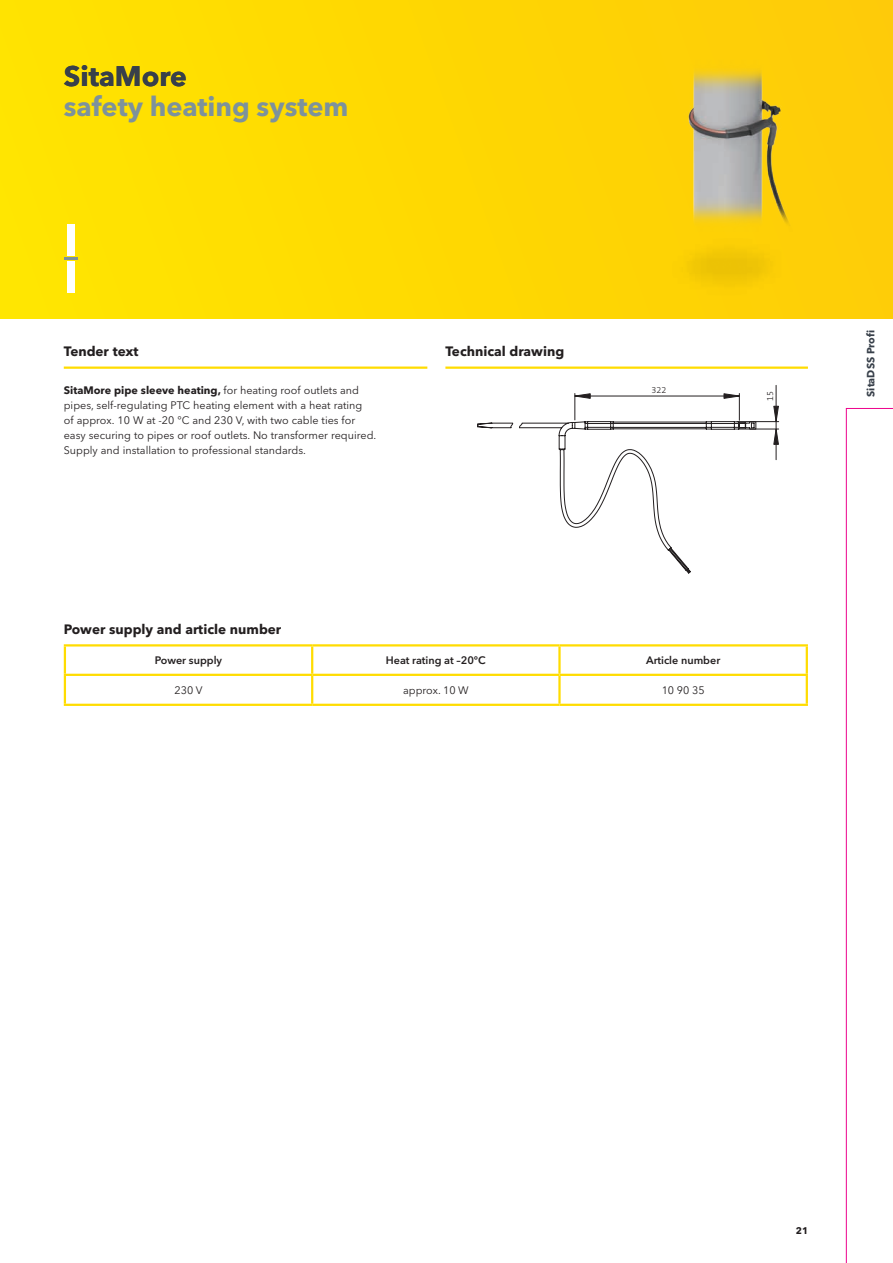
<style>
.page{position:relative;width:893px;height:1263px;background:#fff}
.page>*{position:absolute;margin:0;border:0;box-sizing:border-box;transform-origin:0 0}
.t1{font:700 28.05px "Avenir Next W1 G";color:#38404a}
.t2{font:700 27px "Avenir Next W1 G";color:#7d929c}
.t3{font:700 13.5px "Avenir Next W1 G";color:#231f20}
.t4{font:10.8px/15px "Avenir Next W1 G";color:#231f20}
.t5{font:600 10.8px "Avenir Next W1 G";color:#231f20}
.t6{font:700 10.5px "Avenir Next W1 G";color:#38404a}
.t7{font:700 9.6px "Avenir Next W1 G";color:#231f20}
.t8{font:300 9px "The Sans B3";color:#231f20}
.s1{font-weight:700}
</style>
<div class="page">
<div style="left:0;top:0;width:893px;height:319px;background:#ffda01"></div>
<hr style="left:737px;top:421px;width:42px;height:1px;background:#231f20">
<hr style="left:739px;top:429px;width:40px;height:1px;background:#231f20">
<hr style="left:776px;top:385px;width:1px;height:37px;background:#231f20">
<hr style="left:776px;top:422px;width:1px;height:38px;background:#231f20">
<svg style="left:477px;top:393px;width:279px;height:180px"></svg>
<svg style="left:773px;top:406px;width:6px;height:16px"></svg>
<svg style="left:773px;top:428px;width:6px;height:17px"></svg>
<img style="left:679px;top:48px;width:192px;height:271px">
<hr style="left:64px;top:366px;width:363px;height:3px;background:#ffdc01">
<hr style="left:445px;top:366px;width:363px;height:3px;background:#ffdc01">
<hr style="left:64px;top:646px;width:2px;height:28px;background:#ffdc01">
<hr style="left:64px;top:644px;width:248px;height:2px;background:#ffdc01">
<hr style="left:311px;top:646px;width:2px;height:28px;background:#ffdc01">
<hr style="left:312px;top:644px;width:247px;height:2px;background:#ffdc01">
<hr style="left:558px;top:646px;width:3px;height:28px;background:#ffdc01">
<hr style="left:559px;top:644px;width:249px;height:2px;background:#ffdc01">
<hr style="left:806px;top:646px;width:2px;height:28px;background:#ffdc01">
<hr style="left:64px;top:676px;width:2px;height:28px;background:#ffdc01">
<hr style="left:64px;top:674px;width:248px;height:2px;background:#ffdc01">
<hr style="left:64px;top:704px;width:248px;height:2px;background:#ffdc01">
<hr style="left:311px;top:676px;width:2px;height:28px;background:#ffdc01">
<hr style="left:312px;top:674px;width:247px;height:2px;background:#ffdc01">
<hr style="left:312px;top:704px;width:247px;height:2px;background:#ffdc01">
<hr style="left:558px;top:676px;width:3px;height:28px;background:#ffdc01">
<hr style="left:559px;top:674px;width:249px;height:2px;background:#ffdc01">
<hr style="left:806px;top:676px;width:2px;height:28px;background:#ffdc01">
<hr style="left:559px;top:704px;width:249px;height:2px;background:#ffdc01">
<hr style="left:64px;top:257px;width:14px;height:3px;background:#7d929c">
<div style="left:67px;top:224px;width:8px;height:32px;background:#fff"></div>
<div style="left:67px;top:262px;width:8px;height:31px;background:#fff"></div>
<svg style="left:846px;top:408px;width:47px;height:855px"></svg>
<h1 class="t1" style="left:64px;top:59px;width:125px">SitaMore</h1>
<h2 class="t2" style="left:64px;top:90px;width:286px">safety heating system</h2>
<p class="t3" style="left:64px;top:343px;width:76px">Tender text</p>
<p class="t3" style="left:445px;top:343px;width:120px">Technical drawing</p>
<p class="t4" style="left:64px;top:383px;width:314px"><span class="s1">SitaMore pipe sleeve heating,</span> for heating roof outlets and pipes, self-regulating PTC heating element with a heat rating<br>of approx. 10 W at -20 °C and 230 V, with two cable ties for easy securing to pipes or roof outlets. No transformer required.<br>Supply and installation to professional standards.</p>
<p class="t8" style="left:651px;top:386px;width:16px">322</p>
<p class="t8" style="left:765px;top:401px;width:11px;rotate:-90deg">51</p>
<p class="t3" style="left:64px;top:621px;width:219px">Power supply and article number</p>
<p class="t5" style="left:155px;top:654px;width:69px">Power supply</p>
<p class="t5" style="left:386px;top:654px;width:101px">Heat rating at –20°C</p>
<p class="t5" style="left:646px;top:654px;width:76px">Article number</p>
<p class="t4" style="left:175px;top:682px;width:30px">230 V</p>
<p class="t4" style="left:403px;top:682px;width:67px">approx. 10 W</p>
<p class="t4" style="left:662px;top:682px;width:44px">10 90 35</p>
<p class="t6" style="left:864px;top:397px;width:68px;rotate:-90deg">SitaDSS Profi</p>
<p class="t7" style="left:796px;top:1224px;width:14px">21</p>
</div>
